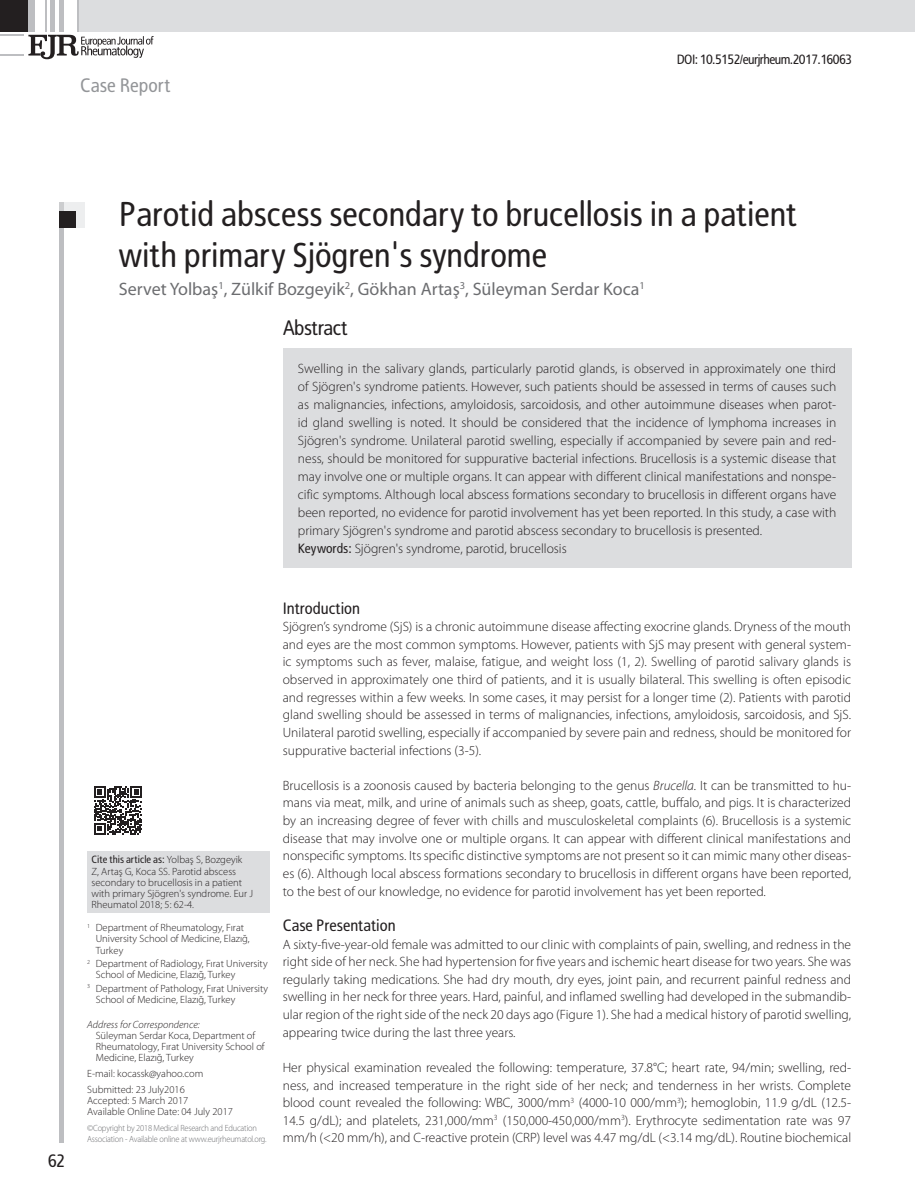
<style>
.page{position:relative;width:915px;height:1191px;background:#fff}
.page>*{position:absolute;margin:0;border:0;box-sizing:border-box;transform-origin:0 0}
.t1{font:34.5px/41.4px "Rotokas";color:#231f20}
.t2{font:21px "Rotokas";letter-spacing:-.02em;color:#231f20}
.t3{font:19.5px "Rotokas";color:#939598}
.t4{font:18px "Myriad Pro";color:#6c6d70}
.t5{font:18px "Rotokas";color:#231f20}
.t6{font:16.5px "Rotokas";color:#231f20}
.t7{font:300 13.5px/17.5px "Myriad Pro";color:#231f20;text-align:justify}
.t8{font:13.5px "Rotokas";letter-spacing:-.04em;color:#231f20}
.t9{font:300 10.5px/11.2px "Myriad Pro";color:#231f20}
.t10{font:italic 300 10.5px "Myriad Pro";color:#231f20}
.t11{font:300 9px/11.2px "Myriad Pro";letter-spacing:-.02em;color:#6c6d70}
.s1{font-family:"Rotokas";font-weight:400}
.s2{font-style:italic}
</style>
<div class="page">
<div style="left:78px;top:0;width:836px;height:31px;background:#dcdddf"></div>
<hr style="left:78px;top:0;width:1px;height:31px;background:#bdbec1">
<div style="left:0;top:0;width:31px;height:31px;background:#231f20"></div>
<div style="left:28px;top:0;width:7px;height:31px;background:#bdbec1"></div>
<hr style="left:45px;top:0;width:2px;height:31px;background:#bdbec1">
<div style="left:50px;top:0;width:5px;height:31px;background:#bdbec1"></div>
<div style="left:59px;top:0;width:5px;height:31px;background:#bdbec1"></div>
<svg style="left:0;top:35px;width:154px;height:24px"></svg>
<div style="left:59px;top:202px;width:5px;height:940px;background:#bdbec1"></div>
<svg style="left:59px;top:202px;width:26px;height:26px"></svg>
<div style="left:59px;top:211px;width:17px;height:17px;background:#231f20"></div>
<div style="left:283px;top:348px;width:567px;height:219px;background:#dcdddf"></div>
<svg style="left:94px;top:786px;width:48px;height:48px"></svg>
<div style="left:87px;top:851px;width:182px;height:61px;background:#dcdddf"></div>
<p class="t3" style="left:80px;top:73px;width:92px">Case Report</p>
<p class="t8" style="left:676px;top:51px;width:177px">DOI: 10.5152/eurjrheum.2017.16063</p>
<p class="t5" style="left:48px;top:1149px;width:19px">62</p>
<p class="t1" style="left:119px;top:192px;width:679px">Parotid abscess secondary to brucellosis in a patient with primary Sjögren's syndrome</p>
<p class="t4" style="left:119px;top:278px;width:527px">Servet Yolbaş<sup>1</sup>, Zülkif Bozgeyik<sup>2</sup>, Gökhan Artaş<sup>3</sup>, Süleyman Serdar Koca<sup>1</sup></p>
<p class="t2" style="left:283px;top:315px;width:66px">Abstract</p>
<p class="t7" style="left:298px;top:359px;width:539px;line-height:18px">Swelling in the salivary glands, particularly parotid glands, is observed in approximately one third of Sjögren's syndrome patients. However, such patients should be assessed in terms of causes such as malignancies, infections, amyloidosis, sarcoidosis, and other autoimmune diseases when parot&shy;id gland swelling is noted. It should be considered that the incidence of lymphoma increases in Sjögren's syndrome. Unilateral parotid swelling, especially if accompanied by severe pain and red&shy;ness, should be monitored for suppurative bacterial infections. Brucellosis is a systemic disease that may involve one or multiple organs. It can appear with different clinical manifestations and nonspe&shy;cific symptoms. Although local abscess formations secondary to brucellosis in different organs have been reported, no evidence for parotid involvement has yet been reported. In this study, a case with primary Sjögren's syndrome and parotid abscess secondary to brucellosis is presented.</p>
<p class="t7" style="left:298px;top:539px;width:270px"><span class="s1">Keywords:</span> Sjögren's syndrome, parotid, brucellosis</p>
<p class="t9" style="left:91px;top:854px;width:163px"><span class="s1">Cite this article as:</span> Yolbaş S, Bozgeyik<br>Z, Artaş G, Koca SS. Parotid abscess secondary to brucellosis in a patient with primary Sjögren's syndrome. Eur J Rheumatol 2018; 5: 62-4.</p>
<p class="t9" style="left:96px;top:922px;width:155px;text-indent:-9px"><sup>1</sup> Department of Rheumatology, Fırat<br>University School of Medicine, Elazığ,<br>Turkey</p>
<p class="t9" style="left:96px;top:958px;width:173px;text-indent:-9px"><sup>2</sup> Department of Radiology, Fırat University<br>School of Medicine, Elazığ, Turkey</p>
<p class="t9" style="left:96px;top:982px;width:174px;text-indent:-9px"><sup>3</sup> Department of Pathology, Fırat University<br>School of Medicine, Elazığ, Turkey</p>
<p class="t10" style="left:87px;top:1017px;width:114px">Address for Correspondence:</p>
<p class="t9" style="left:96px;top:1029px;width:170px">Süleyman Serdar Koca, Department of<br>Rheumatology, Fırat University School of<br>Medicine, Elazığ, Turkey</p>
<p class="t9" style="left:87px;top:1068px;width:118px">E-mail: kocassk@yahoo.com</p>
<p class="t9" style="left:87px;top:1083px;width:99px">Submitted: 23 July2016</p>
<p class="t9" style="left:87px;top:1095px;width:102px">Accepted: 5 March 2017</p>
<p class="t9" style="left:87px;top:1106px;width:147px">Available Online Date: 04 July 2017</p>
<p class="t11" style="left:87px;top:1122px;width:181px">©Copyright by 2018 Medical Research and Education<br>Association - Available online at www.eurjrheumatol.org.</p>
<p class="t6" style="left:283px;top:597px;width:79px">Introduction</p>
<p class="t7" style="left:283px;top:618px;width:569px">Sjögren’s syndrome (SjS) is a chronic autoimmune disease affecting exocrine glands. Dryness of the mouth and eyes are the most common symptoms. However, patients with SjS may present with general system&shy;ic symptoms such as fever, malaise, fatigue, and weight loss (1, 2). Swelling of parotid salivary glands is observed in approximately one third of patients, and it is usually bilateral. This swelling is often episodic and regresses within a few weeks. In some cases, it may persist for a longer time (2). Patients with parotid gland swelling should be assessed in terms of malignancies, infections, amyloidosis, sarcoidosis, and SjS.<br>Unilateral parotid swelling, especially if accompanied by severe pain and redness, should be monitored for suppurative bacterial infections (3-5).</p>
<p class="t7" style="left:283px;top:776px;width:569px">Brucellosis is a zoonosis caused by bacteria belonging to the genus <span class="s2">Brucella.</span> It can be transmitted to hu&shy;mans via meat, milk, and urine of animals such as sheep, goats, cattle, buffalo, and pigs. It is characterized by an increasing degree of fever with chills and musculoskeletal complaints (6). Brucellosis is a systemic disease that may involve one or multiple organs. It can appear with different clinical manifestations and nonspecific symptoms. Its specific distinctive symptoms are not present so it can mimic many other diseas&shy;es (6). Although local abscess formations secondary to brucellosis in different organs have been reported, to the best of our knowledge, no evidence for parotid involvement has yet been reported.</p>
<p class="t6" style="left:283px;top:915px;width:114px">Case Presentation</p>
<p class="t7" style="left:283px;top:935px;width:569px">A sixty-five-year-old female was admitted to our clinic with complaints of pain, swelling, and redness in the right side of her neck. She had hypertension for five years and ischemic heart disease for two years. She was regularly taking medications. She had dry mouth, dry eyes, joint pain, and recurrent painful redness and swelling in her neck for three years. Hard, painful, and inflamed swelling had developed in the submandib&shy;ular region of the right side of the neck 20 days ago (Figure 1). She had a medical history of parotid swelling, appearing twice during the last three years.</p>
<p class="t7" style="left:283px;top:1058px;width:569px">Her physical examination revealed the following: temperature, 37.8°C; heart rate, 94/min; swelling, red&shy;ness, and increased temperature in the right side of her neck; and tenderness in her wrists. Complete blood count revealed the following: WBC, 3000/mm<sup>3</sup> (4000-10 000/mm<sup>3</sup>); hemoglobin, 11.9 g/dL (12.5- 14.5 g/dL); and platelets, 231,000/mm<sup>3</sup> (150,000-450,000/mm<sup>3</sup>). Erythrocyte sedimentation rate was 97 mm/h (&lt;20 mm/h), and C-reactive protein (CRP) level was 4.47 mg/dL (&lt;3.14 mg/dL). Routine biochemical</p>
</div>
